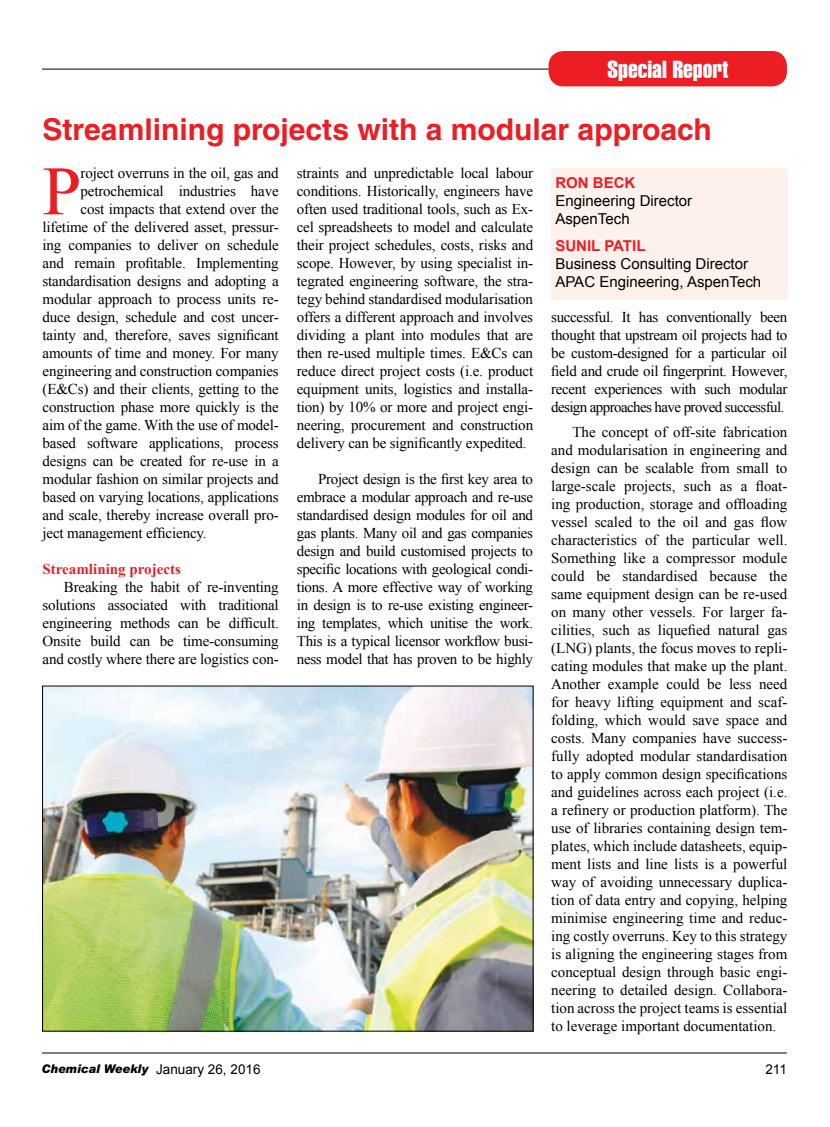
<style>
.page{position:relative;width:830px;height:1127px;background:#fff}
.page>*{position:absolute;margin:0;border:0;box-sizing:border-box;transform-origin:0 0}
.t1{font:69.3px "Times New Roman";color:#ed1d24}
.t2{font:700 30px "Helvetica";color:#ed1d24}
.t3{font:24px "Swiss 911 BT Extra Compressed";color:#fff;scale:1.2 1}
.t4{font:15px/18px "Times New Roman";letter-spacing:-.01em;color:#000;text-align:justify}
.t5{font:15px/18px "Arial";color:#000}
.t6{font:700 15px "Times New Roman";color:#ed1d24}
.t7{font:700 15px "Arial";color:#ed1d24}
.t8{font:13.5px "Arial";color:#000}
.t9{font:italic 12px "Bril";color:#000;scale:.95 1}
.s1{font-family:"Arial";font-style:normal;font-size:13.5px}
</style>
<div class="page">
<hr style="left:42px;top:69px;width:521px;height:1px;background:#000">
<div style="left:548px;top:51px;width:238px;height:35px;background:#ed1d24;border-radius:15px"></div>
<hr style="left:42px;top:1052px;width:744px;height:1px;background:#000">
<div style="left:551px;top:168px;width:236px;height:132px;background:#fef1eb"></div>
<img style="left:44px;top:688px;width:487px;height:341px">
<h3 class="t3" style="left:607px;top:55px;width:102px">Special Report</h3>
<h2 class="t2" style="left:43px;top:111px;width:670px">Streamlining projects with a modular approach</h2>
<p class="t4" style="left:297px;top:164px;width:238px">straints and unpredictable local labour conditions. Historically, engineers have often used traditional tools, such as Ex&shy;cel spreadsheets to model and calculate their project schedules, costs, risks and scope. However, by using specialist in&shy;tegrated engineering software, the stra&shy;tegy behind standardised modularisation offers a different approach and involves dividing a plant into modules that are then re-used multiple times. E&amp;Cs can reduce direct project costs (i.e. product equipment units, logistics and installa&shy;tion) by 10% or more and project engi&shy;neering, procurement and construction delivery can be significantly expedited.</p>
<p class="t4" style="left:297px;top:470px;width:238px;text-indent:21px">Project design is the first key area to embrace a modular approach and re-use standardised design modules for oil and gas plants. Many oil and gas companies design and build customised projects to specific locations with geological condi&shy;tions. A more effective way of working in design is to re-use existing engineer&shy;ing templates, which unitise the work.<br>This is a typical licensor workflow busi&shy;ness model that has proven to be highly</p>
<h1 class="t1" style="left:43px;top:144px;width:40px">P</h1>
<p class="t4" style="left:80px;top:164px;width:200px">roject overruns in the oil, gas and</p>
<p class="t7" style="left:555px;top:173px;width:81px">RON BECK</p>
<p class="t5" style="left:555px;top:192px;width:138px">Engineering Director<br>AspenTech</p>
<p class="t7" style="left:555px;top:236px;width:92px">SUNIL PATIL</p>
<p class="t5" style="left:555px;top:255px;width:207px">Business Consulting Director<br>APAC Engineering, AspenTech</p>
<p class="t4" style="left:80px;top:182px;width:200px">petrochemical industries have</p>
<p class="t4" style="left:80px;top:200px;width:200px">cost impacts that extend over the</p>
<p class="t4" style="left:43px;top:218px;width:237px">lifetime of the delivered asset, pressur-</p>
<p class="t4" style="left:43px;top:236px;width:238px">ing companies to deliver on schedule</p>
<p class="t4" style="left:43px;top:254px;width:238px">and remain profitable. Implementing</p>
<p class="t4" style="left:43px;top:272px;width:237px">standardisation designs and adopting a</p>
<p class="t4" style="left:43px;top:290px;width:238px">modular approach to process units re-</p>
<p class="t4" style="left:43px;top:308px;width:237px">duce design, schedule and cost uncer-</p>
<p class="t4" style="left:43px;top:326px;width:238px">tainty and, therefore, saves significant</p>
<p class="t4" style="left:43px;top:344px;width:238px">amounts of time and money. For many</p>
<p class="t4" style="left:43px;top:362px;width:238px">engineering and construction companies</p>
<p class="t4" style="left:43px;top:380px;width:238px">(E&amp;Cs) and their clients, getting to the</p>
<p class="t4" style="left:43px;top:398px;width:238px">construction phase more quickly is the</p>
<p class="t4" style="left:43px;top:416px;width:238px">aim of the game. With the use of model-</p>
<p class="t4" style="left:43px;top:434px;width:238px">based software applications, process</p>
<p class="t4" style="left:43px;top:452px;width:238px">designs can be created for re-use in a</p>
<p class="t4" style="left:43px;top:470px;width:238px">modular fashion on similar projects and</p>
<p class="t4" style="left:43px;top:488px;width:238px">based on varying locations, applications</p>
<p class="t4" style="left:43px;top:506px;width:238px">and scale, thereby increase overall pro-</p>
<p class="t4" style="left:43px;top:524px;width:165px">ject management efficiency.</p>
<p class="t6" style="left:43px;top:559px;width:140px">Streamlining projects</p>
<p class="t4" style="left:43px;top:578px;width:238px;text-indent:21px">Breaking the habit of re-inventing solutions associated with traditional engineering methods can be difficult.<br>Onsite build can be time-consuming and costly where there are logistics con-</p>
<p class="t4" style="left:551px;top:307px;width:238px">successful. It has conventionally been thought that upstream oil projects had to be custom-designed for a particular oil field and crude oil fingerprint. However, recent experiences with such modular design approaches have proved successful.</p>
<p class="t4" style="left:551px;top:423px;width:238px;text-indent:21px">The concept of off-site fabrication and modularisation in engineering and design can be scalable from small to large-scale projects, such as a float&shy;ing production, storage and offloading vessel scaled to the oil and gas flow characteristics of the particular well.<br>Something like a compressor module could be standardised because the same equipment design can be re-used on many other vessels. For larger fa&shy;cilities, such as liquefied natural gas (LNG) plants, the focus moves to repli&shy;cating modules that make up the plant.<br>Another example could be less need for heavy lifting equipment and scaf&shy;folding, which would save space and costs. Many companies have success&shy;fully adopted modular standardisation to apply common design specifications and guidelines across each project (i.e. a refinery or production platform). The use of libraries containing design tem&shy;plates, which include datasheets, equip&shy;ment lists and line lists is a powerful way of avoiding unnecessary duplica&shy;tion of data entry and copying, helping minimise engineering time and reduc&shy;ing costly overruns. Key to this strategy is aligning the engineering stages from conceptual design through basic engi&shy;neering to detailed design. Collabora&shy;tion across the project teams is essential to leverage important documentation.</p>
<p class="t9" style="left:42px;top:1061px;width:232px">Chemical Weekly <span class="s1">January 26, 2016</span></p>
<p class="t8" style="left:765px;top:1060px;width:23px">211</p>
</div>
